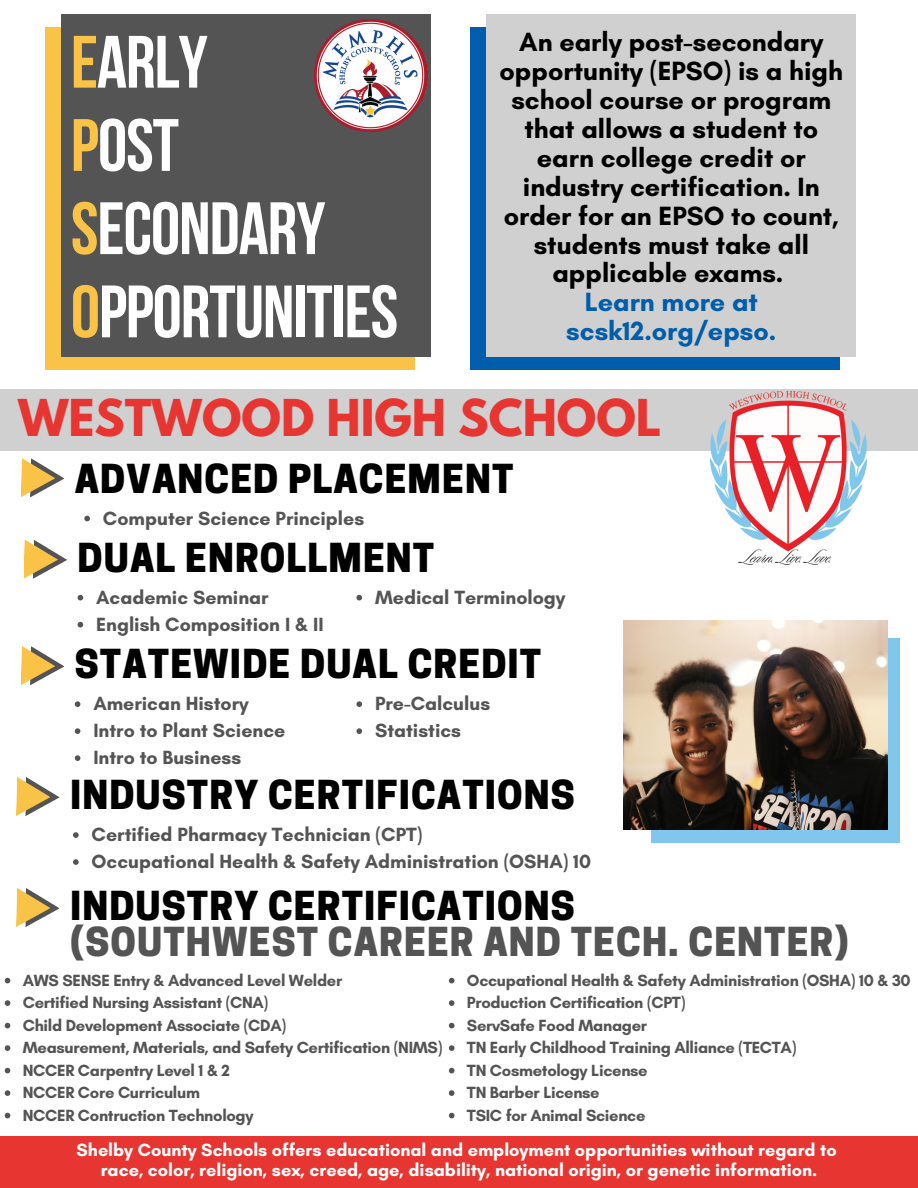
<style>
.page{position:relative;width:918px;height:1188px;background:#fff}
.page>*{position:absolute;margin:0;border:0;box-sizing:border-box;transform-origin:0 0}
.t1{font:700 73.95px "Bebas Neue";letter-spacing:-.015em;color:#fff}
.t2{font:700 45px "League Spartan";color:#e73631}
.t3{font:800 37.5px "Cooper Hewitt";letter-spacing:.03em;color:#000}
.t4{font:800 37.5px "Cooper Hewitt";letter-spacing:.03em;color:#545454}
.t5{font:700 26.85px/29px "Glacial Indifference";color:#000;text-align:center}
.t6{font:700 26.85px/29px "Glacial Indifference";color:#005dab;text-align:center}
.t7{font:700 19.5px "Glacial Indifference";color:#545454}
.t8{font:700 18px "Glacial Indifference";color:#fff}
.t9{font:700 16.5px "Glacial Indifference";letter-spacing:-.02em;color:#545454}
.s1{color:#f8c346}
</style>
<div class="page">
<div style="left:46px;top:27px;width:369px;height:342px;background:#f8c346"></div>
<div style="left:62px;top:15px;width:369px;height:342px;background:#545454"></div>
<div style="left:470px;top:27px;width:370px;height:342px;background:#005dab"></div>
<div style="left:486px;top:15px;width:370px;height:342px;background:#d0d0d0"></div>
<div style="left:0;top:389px;width:918px;height:61px;background:#d0d0d0"></div>
<svg style="left:21px;top:646px;width:43px;height:39px"></svg>
<svg style="left:16px;top:777px;width:44px;height:39px"></svg>
<svg style="left:24px;top:539px;width:43px;height:40px"></svg>
<div style="left:0;top:1136px;width:918px;height:51px;background:#e73631"></div>
<div style="left:651px;top:638px;width:248px;height:205px;background:#80c7eb"></div>
<img style="left:710px;top:392px;width:156px;height:172px">
<svg style="left:21px;top:458px;width:43px;height:39px"></svg>
<img style="left:623px;top:621px;width:265px;height:209px">
<svg style="left:78px;top:595px;width:5px;height:5px"></svg>
<svg style="left:78px;top:622px;width:5px;height:5px"></svg>
<svg style="left:75px;top:701px;width:5px;height:6px"></svg>
<svg style="left:75px;top:728px;width:5px;height:6px"></svg>
<svg style="left:75px;top:755px;width:5px;height:6px"></svg>
<svg style="left:73px;top:832px;width:6px;height:6px"></svg>
<svg style="left:73px;top:859px;width:6px;height:6px"></svg>
<svg style="left:84px;top:516px;width:6px;height:5px"></svg>
<svg style="left:356px;top:595px;width:6px;height:5px"></svg>
<svg style="left:356px;top:701px;width:6px;height:6px"></svg>
<svg style="left:356px;top:728px;width:6px;height:6px"></svg>
<svg style="left:16px;top:888px;width:44px;height:39px"></svg>
<svg style="left:5px;top:978px;width:5px;height:5px"></svg>
<svg style="left:5px;top:1000px;width:5px;height:6px"></svg>
<svg style="left:5px;top:1023px;width:5px;height:5px"></svg>
<svg style="left:5px;top:1045px;width:5px;height:6px"></svg>
<svg style="left:5px;top:1068px;width:5px;height:5px"></svg>
<svg style="left:5px;top:1090px;width:5px;height:6px"></svg>
<svg style="left:5px;top:1113px;width:5px;height:5px"></svg>
<svg style="left:449px;top:978px;width:5px;height:5px"></svg>
<svg style="left:449px;top:1000px;width:5px;height:6px"></svg>
<svg style="left:449px;top:1023px;width:5px;height:5px"></svg>
<svg style="left:449px;top:1045px;width:5px;height:6px"></svg>
<svg style="left:449px;top:1068px;width:5px;height:5px"></svg>
<svg style="left:449px;top:1090px;width:5px;height:6px"></svg>
<svg style="left:449px;top:1113px;width:5px;height:5px"></svg>
<img style="left:314px;top:19px;width:113px;height:113px">
<p class="t1" style="left:71px;top:32px;width:138px"><span class="s1">E</span>ARLY</p>
<p class="t1" style="left:71px;top:115px;width:110px"><span class="s1">P</span>OST</p>
<p class="t1" style="left:71px;top:199px;width:256px"><span class="s1">S</span>ECONDARY</p>
<p class="t1" style="left:71px;top:282px;width:329px"><span class="s1">O</span>PPORTUNITIES</p>
<p class="t5" style="left:500px;top:27px;width:345px">An early post-secondary opportunity (EPSO) is a high school course or program that allows a student to earn college credit or industry certification. In order for an EPSO to count, students must take all applicable exams.</p>
<p class="t6" style="left:566px;top:287px;width:212px">Learn more at scsk12.org/epso.</p>
<p class="t2" style="left:18px;top:395px;width:645px">WESTWOOD HIGH SCHOOL</p>
<p class="t3" style="left:75px;top:464px;width:440px">ADVANCED PLACEMENT</p>
<p class="t7" style="left:103px;top:506px;width:263px">Computer Science Principles</p>
<p class="t3" style="left:78px;top:544px;width:358px">DUAL ENROLLMENT</p>
<p class="t7" style="left:96px;top:585px;width:174px">Academic Seminar</p>
<p class="t7" style="left:96px;top:612px;width:229px">English Composition I &amp; II</p>
<p class="t7" style="left:375px;top:585px;width:192px">Medical Terminology</p>
<p class="t3" style="left:75px;top:650px;width:468px">STATEWIDE DUAL CREDIT</p>
<p class="t7" style="left:93px;top:692px;width:157px">American History</p>
<p class="t7" style="left:93px;top:719px;width:193px">Intro to Plant Science</p>
<p class="t7" style="left:93px;top:746px;width:149px">Intro to Business</p>
<p class="t7" style="left:375px;top:692px;width:117px">Pre-Calculus</p>
<p class="t7" style="left:375px;top:719px;width:88px">Statistics</p>
<p class="t3" style="left:70px;top:781px;width:506px">INDUSTRY CERTIFICATIONS</p>
<p class="t7" style="left:92px;top:823px;width:332px">Certified Pharmacy Technician (CPT)</p>
<p class="t7" style="left:92px;top:850px;width:501px">Occupational Health &amp; Safety Administration (OSHA) 10</p>
<p class="t3" style="left:70px;top:892px;width:506px">INDUSTRY CERTIFICATIONS</p>
<p class="t4" style="left:70px;top:927px;width:780px">(SOUTHWEST CAREER AND TECH. CENTER)</p>
<p class="t9" style="left:23px;top:970px;width:321px">AWS SENSE Entry &amp; Advanced Level Welder</p>
<p class="t9" style="left:23px;top:992px;width:247px">Certified Nursing Assistant (CNA)</p>
<p class="t9" style="left:23px;top:1015px;width:265px">Child Development Associate (CDA)</p>
<p class="t9" style="left:23px;top:1037px;width:421px">Measurement, Materials, and Safety Certification (NIMS)</p>
<p class="t9" style="left:23px;top:1060px;width:209px">NCCER Carpentry Level 1 &amp; 2</p>
<p class="t9" style="left:23px;top:1082px;width:179px">NCCER Core Curriculum</p>
<p class="t9" style="left:23px;top:1105px;width:232px">NCCER Contruction Technology</p>
<p class="t9" style="left:467px;top:970px;width:445px">Occupational Health &amp; Safety Administration (OSHA) 10 &amp; 30</p>
<p class="t9" style="left:467px;top:992px;width:220px">Production Certification (CPT)</p>
<p class="t9" style="left:467px;top:1015px;width:182px">ServSafe Food Manager</p>
<p class="t9" style="left:467px;top:1037px;width:331px">TN Early Childhood Training Alliance (TECTA)</p>
<p class="t9" style="left:467px;top:1060px;width:182px">TN Cosmetology License</p>
<p class="t9" style="left:467px;top:1082px;width:134px">TN Barber License</p>
<p class="t9" style="left:467px;top:1105px;width:180px">TSIC for Animal Science</p>
<p class="t8" style="left:77px;top:1139px;width:762px">Shelby County Schools offers educational and employment opportunities without regard to</p>
<p class="t8" style="left:101px;top:1159px;width:718px">race, color, religion, sex, creed, age, disability, national origin, or genetic information.</p>
</div>
